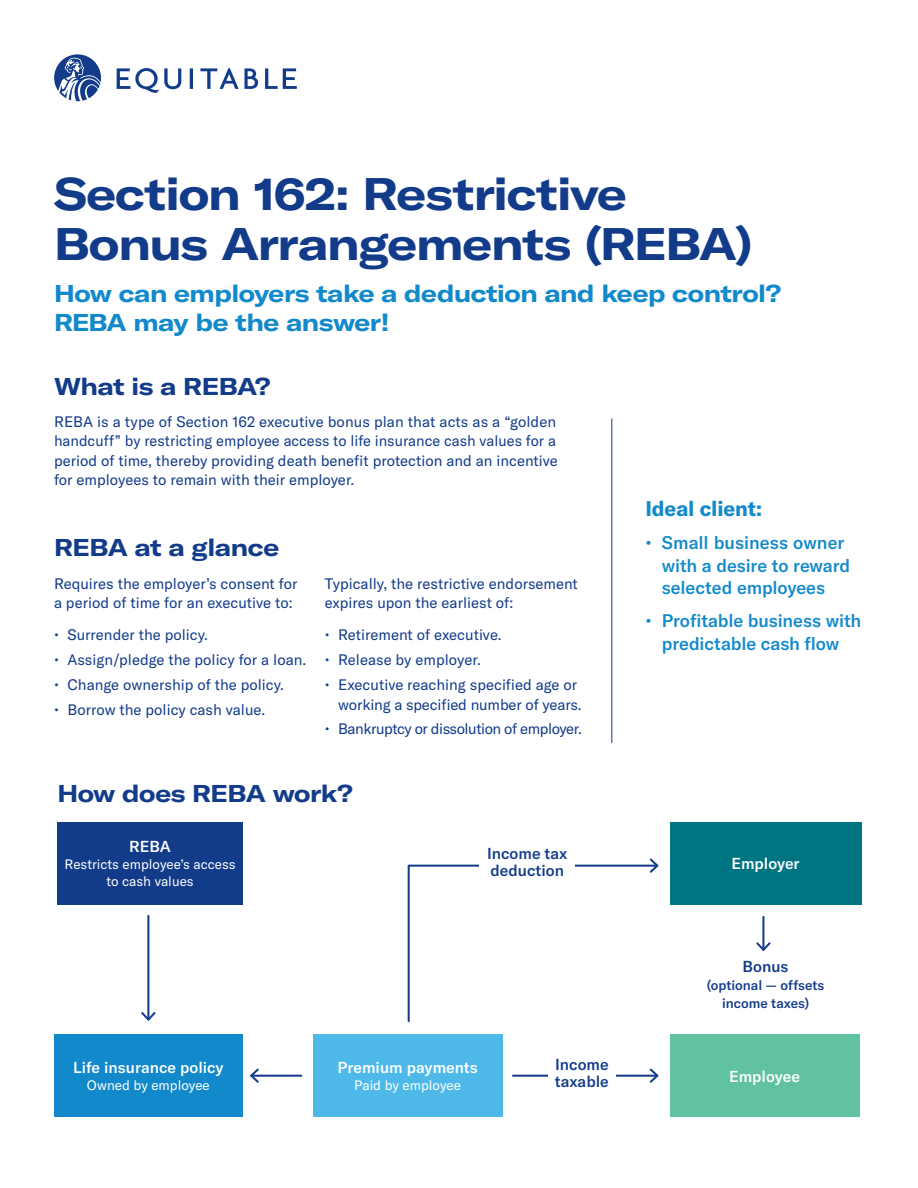
<style>
.page{position:relative;width:918px;height:1188px;background:#fff}
.page>*{position:absolute;margin:0;border:0;box-sizing:border-box;transform-origin:0 0}
.A_Head{font:700 expanded 45px/49.5px "GT America";letter-spacing:-.025em;color:#123b8a}
.Body_Copy{font:700 expanded 24px/28.8px "GT America";letter-spacing:-.02em;color:#1289cb}
.Body_Copy-2{font:700 expanded 24px "GT America";letter-spacing:-.02em;color:#123b8a}
.Callout_5{font:700 21px "GT America";letter-spacing:-.005em;color:#1289cb}
.Callout_5-2{font:500 18px/22.5px "GT America";letter-spacing:-.01em;color:#1289cb}
.Body_Copy-3{font:500 15.75px "GT America";color:#fff}
.Body_Copy-4{font:500 15.75px "GT America";color:#123b8a}
.Body_Copy-5{font:15px/19.5px "GT America";color:#123b8a}
.Body_Copy-6{font:15px "GT America";letter-spacing:-.03em;color:#123b8a}
.Body_Copy-7{font:13.5px/17px "GT America";color:#fff;text-align:center}
.Body_Copy-8{font:500 13.5px/17.5px "GT America";color:#123b8a;text-align:center}
</style>
<div class="page">
<svg style="left:54px;top:54px;width:243px;height:47px"></svg>
<div style="left:54px;top:1034px;width:189px;height:83px;background:#1289cb"></div>
<div style="left:313px;top:1034px;width:190px;height:83px;background:#4eb9e9"></div>
<div style="left:670px;top:1034px;width:189px;height:83px;background:#60c2a1"></div>
<div style="left:670px;top:822px;width:192px;height:82px;background:#007582"></div>
<hr style="left:147px;top:916px;width:2px;height:104px;background:#123b8a">
<svg style="left:141px;top:1010px;width:15px;height:11px"></svg>
<hr style="left:762px;top:917px;width:2px;height:33px;background:#123b8a">
<svg style="left:756px;top:940px;width:15px;height:11px"></svg>
<hr style="left:513px;top:1075px;width:144px;height:2px;background:#123b8a">
<svg style="left:648px;top:1068px;width:11px;height:15px"></svg>
<hr style="left:251px;top:1075px;width:50px;height:2px;background:#123b8a">
<svg style="left:250px;top:1068px;width:11px;height:15px"></svg>
<div style="left:57px;top:822px;width:186px;height:82px;background:#123b8a"></div>
<svg style="left:407px;top:858px;width:252px;height:164px"></svg>
<div style="left:480px;top:826px;width:95px;height:74px;background:#fff"></div>
<div style="left:548px;top:1037px;width:68px;height:74px;background:#fff"></div>
<hr style="left:612px;top:418px;width:1px;height:325px;background:#123b8a">
<p class="A_Head" style="left:54px;top:169px;width:700px">Section 162: Restrictive<br>Bonus Arrangements (REBA)</p>
<p class="Body_Copy" style="left:54px;top:279px;width:729px">How can employers take a deduction and keep control?<br>REBA may be the answer!</p>
<p class="Body_Copy-2" style="left:54px;top:371px;width:218px">What is a REBA?</p>
<p class="Body_Copy-5" style="left:54px;top:412px;width:505px">REBA is a type of Section 162 executive bonus plan that acts as a “golden handcuff” by restricting employee access to life insurance cash values for a period of time, thereby providing death benefit protection and an incentive for employees to remain with their employer.</p>
<p class="Body_Copy-2" style="left:54px;top:533px;width:227px">REBA at a glance</p>
<p class="Body_Copy-5" style="left:54px;top:574px;width:245px">Requires the employer’s consent for a period of time for an executive to:</p>
<p class="Body_Copy-5" style="left:54px;top:625px;width:156px">• Surrender the policy.</p>
<p class="Body_Copy-5" style="left:54px;top:650px;width:254px">• Assign/pledge the policy for a loan.</p>
<p class="Body_Copy-5" style="left:54px;top:675px;width:232px">• Change ownership of the policy.</p>
<p class="Body_Copy-5" style="left:54px;top:700px;width:213px">• Borrow the policy cash value.</p>
<p class="Body_Copy-5" style="left:325px;top:574px;width:255px">Typically, the restrictive endorsement expires upon the earliest of:</p>
<p class="Body_Copy-5" style="left:325px;top:625px;width:179px">• Retirement of executive.</p>
<p class="Body_Copy-5" style="left:325px;top:650px;width:158px">• Release by employer.</p>
<p class="Body_Copy-5" style="left:325px;top:675px;width:258px;text-align:right">• Executive reaching specified age or working a specified number of years.</p>
<p class="Body_Copy-6" style="left:325px;top:720px;width:259px">• Bankruptcy or dissolution of employer.</p>
<p class="Body_Copy-2" style="left:57px;top:778px;width:297px">How does REBA work?</p>
<p class="Body_Copy-3" style="left:129px;top:837px;width:43px">REBA</p>
<p class="Body_Copy-7" style="left:65px;top:856px;width:172px">Restricts employee’s access to cash values</p>
<p class="Body_Copy-4" style="left:487px;top:844px;width:82px">Income tax</p>
<p class="Body_Copy-4" style="left:490px;top:861px;width:75px">deduction</p>
<p class="Body_Copy-3" style="left:73px;top:1058px;width:152px">Life insurance policy</p>
<p class="Body_Copy-7" style="left:87px;top:1077px;width:124px">Owned by employee</p>
<p class="Body_Copy-3" style="left:338px;top:1058px;width:142px">Premium payments</p>
<p class="Body_Copy-7" style="left:354px;top:1077px;width:108px">Paid by employee</p>
<p class="Body_Copy-4" style="left:555px;top:1055px;width:55px">Income</p>
<p class="Body_Copy-4" style="left:555px;top:1072px;width:55px">taxable</p>
<p class="Callout_5" style="left:645px;top:495px;width:118px">Ideal client:</p>
<p class="Callout_5-2" style="left:662px;top:531px;width:190px;text-indent:-16px">• Small business owner with a desire to reward selected employees</p>
<p class="Callout_5-2" style="left:645px;top:610px;width:217px;text-align:center">• Profitable business with predictable cash flow</p>
<p class="Body_Copy-3" style="left:731px;top:854px;width:70px">Employer</p>
<p class="Body_Copy-4" style="left:743px;top:957px;width:47px">Bonus</p>
<p class="Body_Copy-8" style="left:707px;top:976px;width:119px">(optional — offsets income taxes)</p>
<p class="Body_Copy-3" style="left:729px;top:1067px;width:72px">Employee</p>
</div>
